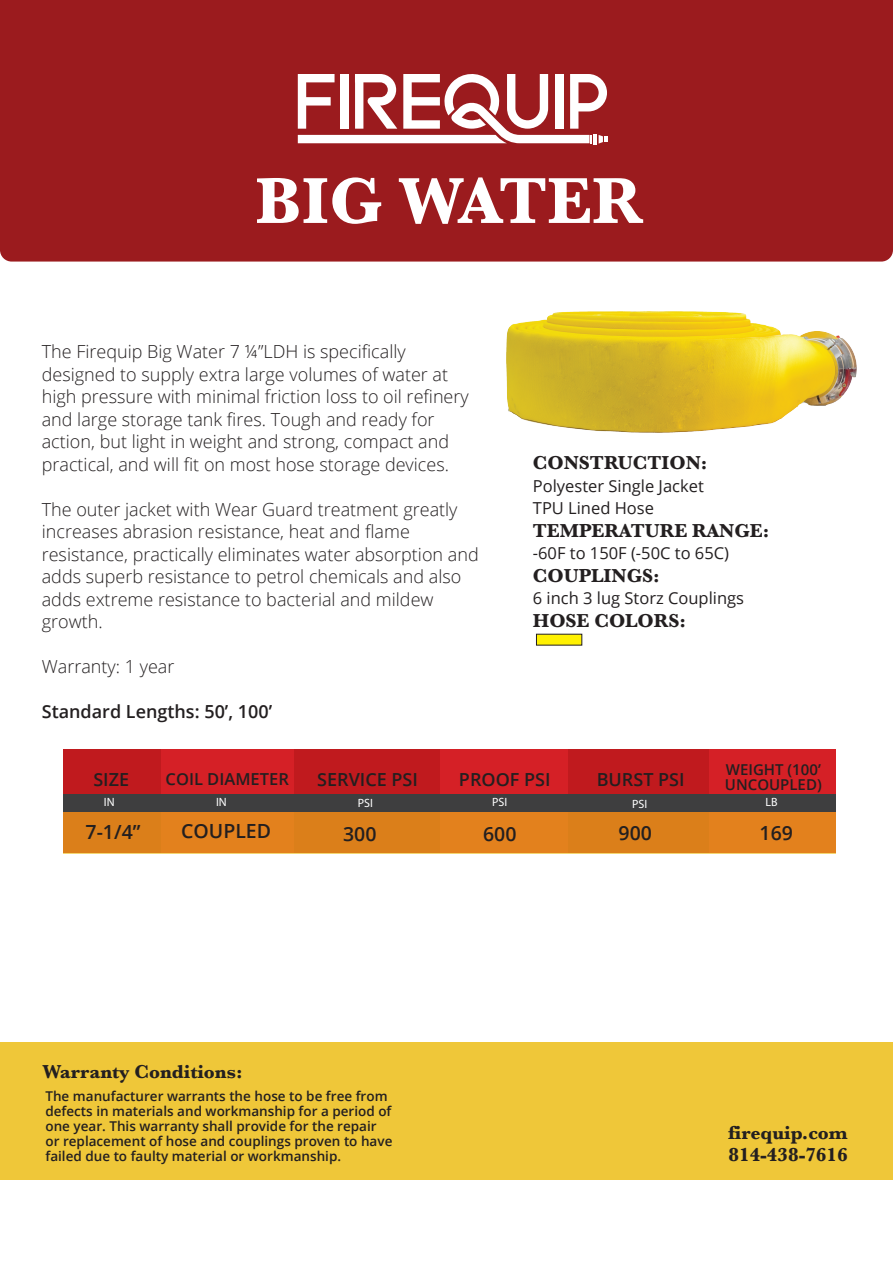
<style>
.page{position:relative;width:893px;height:1263px;background:#fff}
.page>*{position:absolute;margin:0;border:0;box-sizing:border-box;transform-origin:0 0}
.t1{font:700 67.5px "Baskerville";color:#fff}
.t2{font:700 19.5px/22.5px "Baskerville";color:#231f20}
.t3{font:600 19.5px "Open Sans";color:#231f20}
.t4{font:300 18px/22.5px "Open Sans";color:#231f20}
.t5{font:600 18px "Open Sans";color:#231f20}
.t6{font:16.5px/22.5px "Open Sans";color:#231f20}
.t7{font:600 16.5px "Open Sans";color:#231f20}
.t8{font:600 15px "Open Sans";color:#231f20}
.t9{font:600 13.5px/15px "Open Sans";color:#231f20}
.t10{font:12px "Myriad Pro";color:#fff}
</style>
<div class="page">
<div style="left:0;top:0;width:893px;height:262px;background:#9b1b1e"></div>
<div style="left:0;top:1042px;width:893px;height:138px;background:#efc739"></div>
<svg style="left:298px;top:74px;width:309px;height:70px"></svg>
<div style="left:63px;top:750px;width:773px;height:103px;background:#d52026"></div>
<div style="left:63px;top:750px;width:97px;height:103px;background:#c01a1e"></div>
<div style="left:294px;top:750px;width:146px;height:103px;background:#c01a1e"></div>
<div style="left:568px;top:750px;width:140px;height:103px;background:#c01a1e"></div>
<div style="left:63px;top:812px;width:773px;height:41px;background:#e3811d"></div>
<div style="left:63px;top:795px;width:773px;height:17px;background:#3e3e3f"></div>
<div style="left:536px;top:634px;width:46px;height:11px;background:#fff101"></div>
<img style="left:506px;top:311px;width:350px;height:121px">
<h1 class="t1" style="left:255px;top:154px;width:389px">BIG WATER</h1>
<p class="t4" style="left:42px;top:340px;width:428px">The Firequip Big Water 7 ¼”LDH is specifically designed to supply extra large volumes of water at high pressure with minimal friction loss to oil refinery and large storage tank fires. Tough and ready for action, but light in weight and strong, compact and practical, and will fit on most hose storage devices.</p>
<p class="t4" style="left:42px;top:498px;width:438px">The outer jacket with Wear Guard treatment greatly increases abrasion resistance, heat and flame resistance, practically eliminates water absorption and adds superb resistance to petrol chemicals and also adds extreme resistance to bacterial and mildew growth.</p>
<p class="t4" style="left:42px;top:655px;width:134px">Warranty: 1 year</p>
<p class="t5" style="left:42px;top:699px;width:232px">Standard Lengths: 50’, 100’</p>
<p class="t2" style="left:533px;top:452px;width:176px">CONSTRUCTION:</p>
<p class="t6" style="left:533px;top:474px;width:172px">Polyester Single Jacket<br>TPU Lined Hose</p>
<p class="t2" style="left:533px;top:519px;width:238px">TEMPERATURE RANGE:</p>
<p class="t6" style="left:533px;top:542px;width:198px">-60F to 150F (-50C to 65C)</p>
<p class="t2" style="left:533px;top:564px;width:128px">COUPLINGS:</p>
<p class="t6" style="left:533px;top:587px;width:213px">6 inch 3 lug Storz Couplings</p>
<p class="t2" style="left:533px;top:609px;width:154px">HOSE COLORS:</p>
<p class="t8" style="left:726px;top:759px;width:97px">WEIGHT (100’</p>
<p class="t7" style="left:166px;top:767px;width:125px">COIL DIAMETER</p>
<p class="t5" style="left:317px;top:767px;width:102px">SERVICE PSI</p>
<p class="t5" style="left:459px;top:767px;width:93px">PROOF PSI</p>
<p class="t5" style="left:93px;top:767px;width:37px">SIZE</p>
<p class="t10" style="left:104px;top:795px;width:12px">IN</p>
<p class="t10" style="left:216px;top:795px;width:12px">IN</p>
<p class="t10" style="left:358px;top:796px;width:17px">PSI</p>
<p class="t10" style="left:492px;top:795px;width:17px">PSI</p>
<p class="t10" style="left:632px;top:796px;width:17px">PSI</p>
<p class="t10" style="left:766px;top:795px;width:14px">LB</p>
<p class="t5" style="left:597px;top:767px;width:89px">BURST PSI</p>
<p class="t8" style="left:725px;top:774px;width:98px">UNCOUPLED)</p>
<p class="t3" style="left:86px;top:818px;width:57px">7-1/4”</p>
<p class="t3" style="left:181px;top:818px;width:91px">COUPLED</p>
<p class="t3" style="left:343px;top:820px;width:35px">300</p>
<p class="t3" style="left:483px;top:820px;width:35px">600</p>
<p class="t3" style="left:619px;top:819px;width:35px">900</p>
<p class="t3" style="left:760px;top:820px;width:35px">169</p>
<p class="t2" style="left:43px;top:1060px;width:201px">Warranty Conditions:</p>
<p class="t9" style="left:45px;top:1088px;width:349px">The manufacturer warrants the hose to be free from defects in materials and workmanship for a period of one year. This warranty shall provide for the repair or replacement of hose and couplings proven to have failed due to faulty material or workmanship.</p>
<p class="t2" style="left:728px;top:1121px;width:121px">firequip.com<br>814-438-7616</p>
</div>
